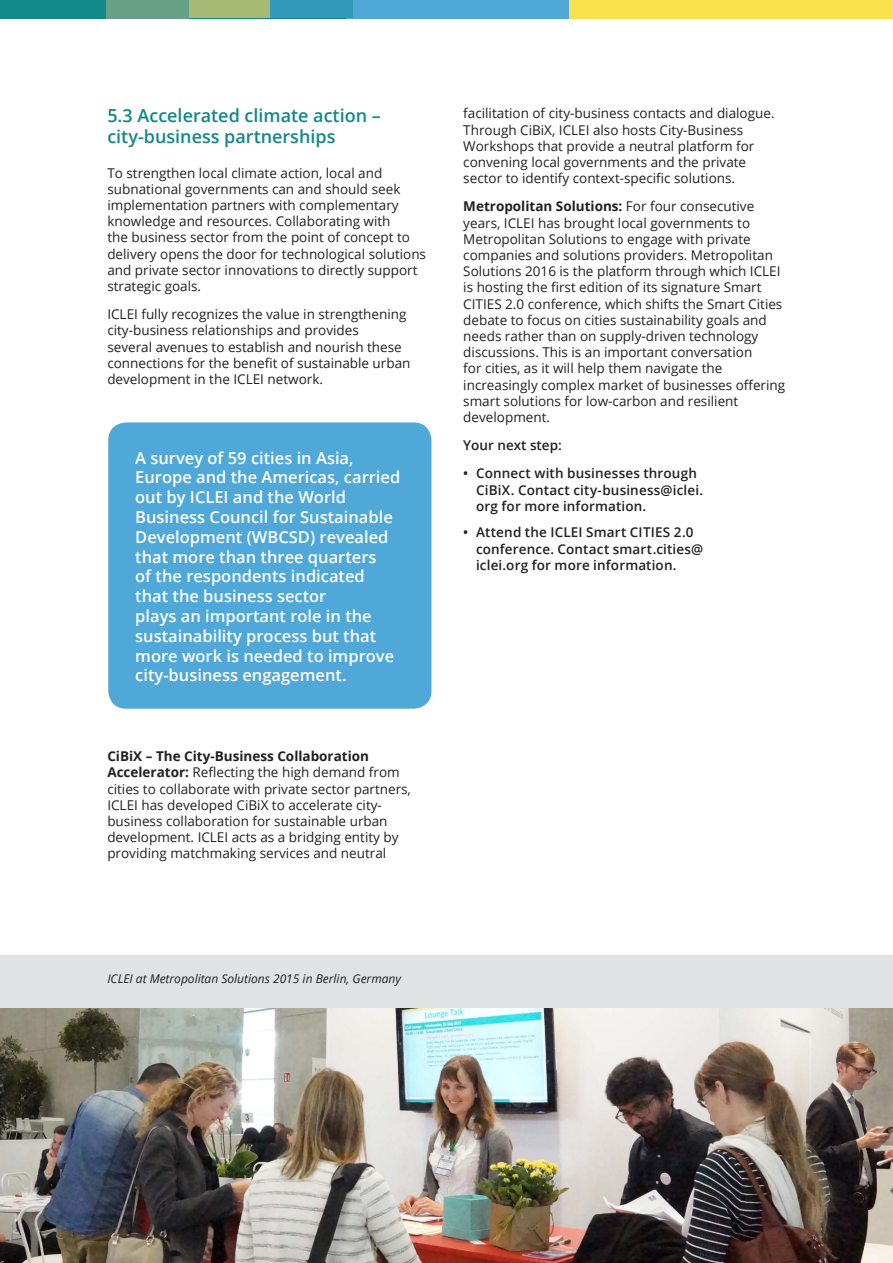
<style>
.page{position:relative;width:893px;height:1263px;background:#fff}
.page>*{position:absolute;margin:0;border:0;box-sizing:border-box;transform-origin:0 0}
.t1{font:600 18px/21.6px "Open Sans";color:#108988}
.t2{font:600 16.5px/19.8px "Open Sans";color:#fff}
.t3{font:13.5px/16.2px "Open Sans";color:#231f20}
.t4{font:600 13.5px/16.2px "Open Sans";letter-spacing:.01em;color:#231f20}
.t5{font:italic 12px "Open Sans";color:#231f20}
.s1{font-weight:700}
</style>
<div class="page">
<div style="left:108px;top:422px;width:323px;height:287px;background:#4fa8d7;border-radius:18px"></div>
<div style="left:0;top:0;width:873px;height:18px;background:#108988"></div>
<div style="left:106px;top:0;width:83px;height:18px;background:#66a187"></div>
<div style="left:346px;top:0;width:247px;height:18px;background:#4fa8d7"></div>
<div style="left:570px;top:0;width:323px;height:18px;background:#fae14c"></div>
<div style="left:189px;top:0;width:81px;height:18px;background:#a6ba75"></div>
<div style="left:270px;top:0;width:83px;height:18px;background:#3399ba"></div>
<img style="left:0;top:1007px;width:893px;height:256px">
<div style="left:0;top:955px;width:893px;height:52px;background:#e1e2e4"></div>
<h1 class="t1" style="left:107px;top:104px;width:275px">5.3 Accelerated climate action – city-business partnerships</h1>
<p class="t3" style="left:107px;top:164px;width:320px">To strengthen local climate action, local and subnational governments can and should seek implementation partners with complementary knowledge and resources. Collaborating with<br>the business sector from the point of concept to delivery opens the door for technological solutions and private sector innovations to directly support strategic goals.</p>
<p class="t3" style="left:107px;top:306px;width:305px">ICLEI fully recognizes the value in strengthening city-business relationships and provides<br>several avenues to establish and nourish these connections for the benefit of sustainable urban development in the ICLEI network.</p>
<p class="t2" style="left:135px;top:447px;width:267px">A survey of 59 cities in Asia,<br>Europe and the Americas, carried out by ICLEI and the World<br>Business Council for Sustainable<br>Development (WBCSD) revealed that more than three quarters<br>of the respondents indicated that the business sector<br>plays an important role in the sustainability process but that more work is needed to improve city-business engagement.</p>
<p class="t3" style="left:107px;top:748px;width:305px"><span class="s1">CiBiX – The City-Business Collaboration Accelerator:</span> Reflecting the high demand from cities to collaborate with private sector partners, ICLEI has developed CiBiX to accelerate city&shy;business collaboration for sustainable urban development. ICLEI acts as a bridging entity by providing matchmaking services and neutral</p>
<p class="t3" style="left:463px;top:105px;width:313px">facilitation of city-business contacts and dialogue.<br>Through CiBiX, ICLEI also hosts City-Business Workshops that provide a neutral platform for convening local governments and the private sector to identify context-specific solutions.</p>
<p class="t3" style="left:463px;top:198px;width:323px"><span class="s1">Metropolitan Solutions:</span> For four consecutive years, ICLEI has brought local governments to Metropolitan Solutions to engage with private companies and solutions providers. Metropolitan Solutions 2016 is the platform through which ICLEI is hosting the first edition of its signature Smart CITIES 2.0 conference, which shifts the Smart Cities debate to focus on cities sustainability goals and needs rather than on supply-driven technology discussions. This is an important conversation<br>for cities, as it will help them navigate the increasingly complex market of businesses offering smart solutions for low-carbon and resilient development.</p>
<p class="t4" style="left:463px;top:437px;width:100px">Your next step:</p>
<p class="t4" style="left:476px;top:465px;width:228px;text-indent:-13px">• Connect with businesses through<br>CiBiX. Contact city-business@iclei. org for more information.</p>
<p class="t4" style="left:476px;top:524px;width:229px;text-indent:-13px">• Attend the ICLEI Smart CITIES 2.0 conference. Contact smart.cities@ iclei.org for more information.</p>
<p class="t5" style="left:107px;top:971px;width:295px">ICLEI at Metropolitan Solutions 2015 in Berlin, Germany</p>
</div>
